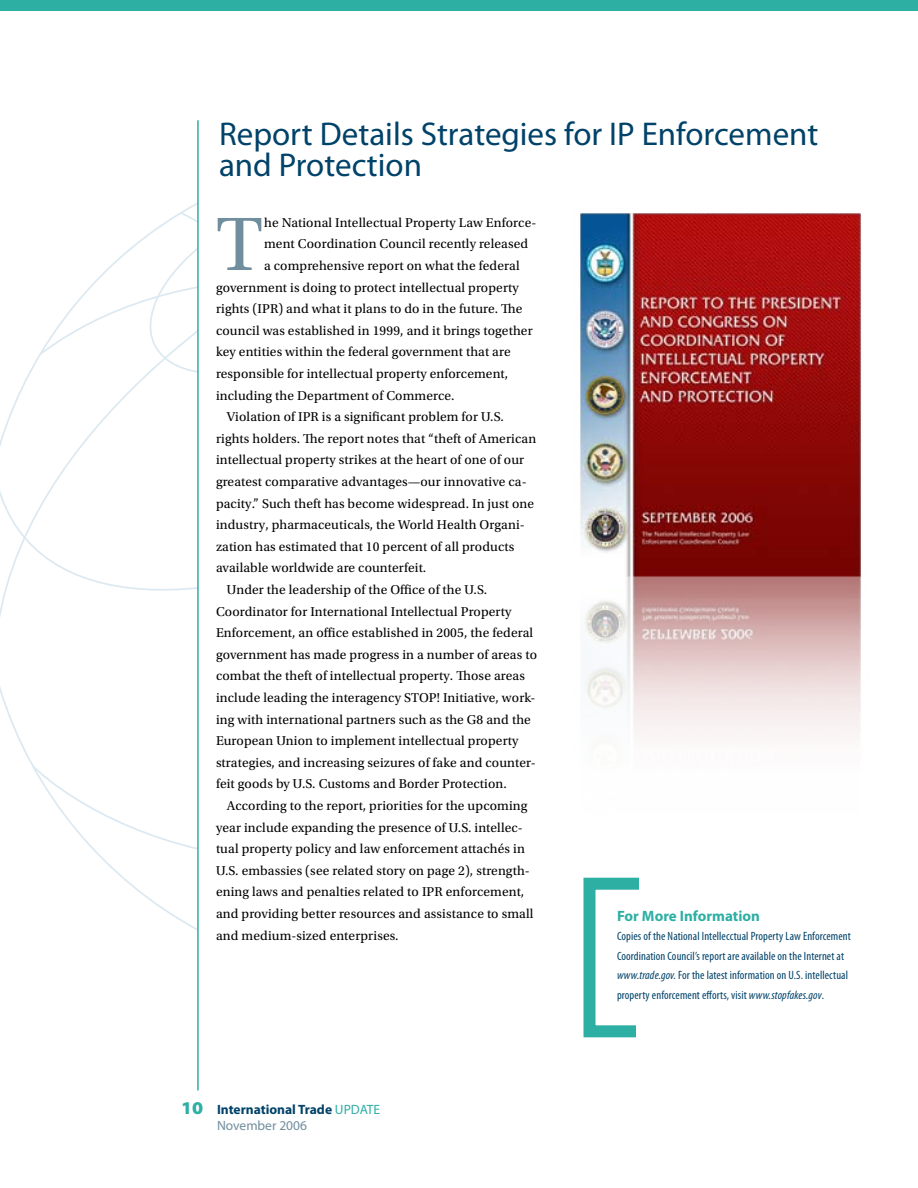
<style>
.page{position:relative;width:918px;height:1188px;background:#fff}
.page>*{position:absolute;margin:0;border:0;box-sizing:border-box;transform-origin:0 0}
.t1{font:79.65px "Utopia Std";color:#708e9e}
.t2{font:33px/31.5px "Myriad Pro";color:#004269}
.t3{font:700 15px "Myriad Pro";color:#2dafa4}
.t4{font:13.5px "Utopia Std";letter-spacing:.01em;color:#000}
.t5{font:700 13.5px/16.2px "Myriad Pro";color:#004269}
.t6{font:condensed 12px/19.5px "Myriad Pro";letter-spacing:.01em;color:#004269}
.s1{font-weight:900;font-stretch:semi-expanded;font-size:18px;color:#2dafa4}
.s2{font-weight:400;color:#2dafa4}
.s3{font-weight:400;color:#708e9e}
.s4{font-style:italic}
</style>
<div class="page">
<div style="left:0;top:0;width:918px;height:10px;background:#2dafa4"></div>
<hr style="left:197px;top:120px;width:2px;height:970px;background:#2dafa4">
<svg style="left:583px;top:877px;width:56px;height:161px"></svg>
<svg style="left:0;top:203px;width:197px;height:727px"></svg>
<img style="left:580px;top:213px;width:281px;height:521px">
<h2 class="t2" style="left:219px;top:118px;width:601px">Report Details Strategies for IP Enforcement and Protection</h2>
<h1 class="t1" style="left:216px;top:201px;width:48px">T</h1>
<p class="t4" style="left:264px;top:215px;width:274px">he National Intellectual Property Law Enforce-</p>
<p class="t4" style="left:264px;top:237px;width:266px">ment Coordination Council recently released</p>
<p class="t4" style="left:264px;top:258px;width:257px">a comprehensive report on what the federal</p>
<p class="t4" style="left:216px;top:280px;width:304px">government is doing to protect intellectual property</p>
<p class="t4" style="left:216px;top:302px;width:308px">rights (IPR) and what it plans to do in the future. The</p>
<p class="t4" style="left:216px;top:323px;width:318px">council was established in 1999, and it brings together</p>
<p class="t4" style="left:216px;top:345px;width:296px">key entities within the federal government that are</p>
<p class="t4" style="left:216px;top:366px;width:294px">responsible for intellectual property enforcement,</p>
<p class="t4" style="left:216px;top:388px;width:240px">including the Department of Commerce.</p>
<p class="t4" style="left:227px;top:410px;width:279px">Violation of IPR is a significant problem for U.S.</p>
<p class="t4" style="left:216px;top:431px;width:322px">rights holders. The report notes that “theft of American</p>
<p class="t4" style="left:216px;top:453px;width:310px">intellectual property strikes at the heart of one of our</p>
<p class="t4" style="left:216px;top:474px;width:312px">greatest comparative advantages—our innovative ca-</p>
<p class="t4" style="left:216px;top:496px;width:320px">pacity.” Such theft has become widespread. In just one</p>
<p class="t4" style="left:216px;top:518px;width:310px">industry, pharmaceuticals, the World Health Organi-</p>
<p class="t4" style="left:216px;top:539px;width:300px">zation has estimated that 10 percent of all products</p>
<p class="t4" style="left:216px;top:561px;width:212px">available worldwide are counterfeit.</p>
<p class="t4" style="left:227px;top:582px;width:262px">Under the leadership of the Office of the U.S.</p>
<p class="t4" style="left:216px;top:604px;width:297px">Coordinator for International Intellectual Property</p>
<p class="t4" style="left:216px;top:626px;width:319px">Enforcement, an office established in 2005, the federal</p>
<p class="t4" style="left:216px;top:647px;width:323px">government has made progress in a number of areas to</p>
<p class="t4" style="left:216px;top:669px;width:310px">combat the theft of intellectual property. Those areas</p>
<p class="t4" style="left:216px;top:690px;width:321px">include leading the interagency STOP! Initiative, work-</p>
<p class="t4" style="left:216px;top:712px;width:316px">ing with international partners such as the G8 and the</p>
<p class="t4" style="left:216px;top:734px;width:304px">European Union to implement intellectual property</p>
<p class="t4" style="left:216px;top:755px;width:321px">strategies, and increasing seizures of fake and counter-</p>
<p class="t4" style="left:216px;top:777px;width:293px">feit goods by U.S. Customs and Border Protection.</p>
<p class="t4" style="left:227px;top:798px;width:302px">According to the report, priorities for the upcoming</p>
<p class="t4" style="left:216px;top:820px;width:308px">year include expanding the presence of U.S. intellec-</p>
<p class="t4" style="left:216px;top:842px;width:310px">tual property policy and law enforcement attachés in</p>
<p class="t4" style="left:216px;top:863px;width:315px">U.S. embassies (see related story on page 2), strength-</p>
<p class="t4" style="left:216px;top:885px;width:310px">ening laws and penalties related to IPR enforcement,</p>
<p class="t4" style="left:216px;top:906px;width:319px">and providing better resources and assistance to small</p>
<p class="t4" style="left:216px;top:928px;width:184px">and medium-sized enterprises.</p>
<p class="t5" style="left:217px;top:1101px;width:165px;text-indent:-36px"><span class="s1">10</span> International Trade <span class="s2">UPDATE<br></span><span class="s3">November 2006</span></p>
<p class="t3" style="left:617px;top:906px;width:145px">For More Information</p>
<p class="t6" style="left:617px;top:927px;width:235px">Copies of the National Intellecctual Property Law Enforcement Coordination Council’s report are available on the Internet at <span class="s4">www.trade.gov.</span> For the latest information on U.S. intellectual property enforcement efforts, visit <span class="s4">www.stopfakes.gov</span>.</p>
</div>
